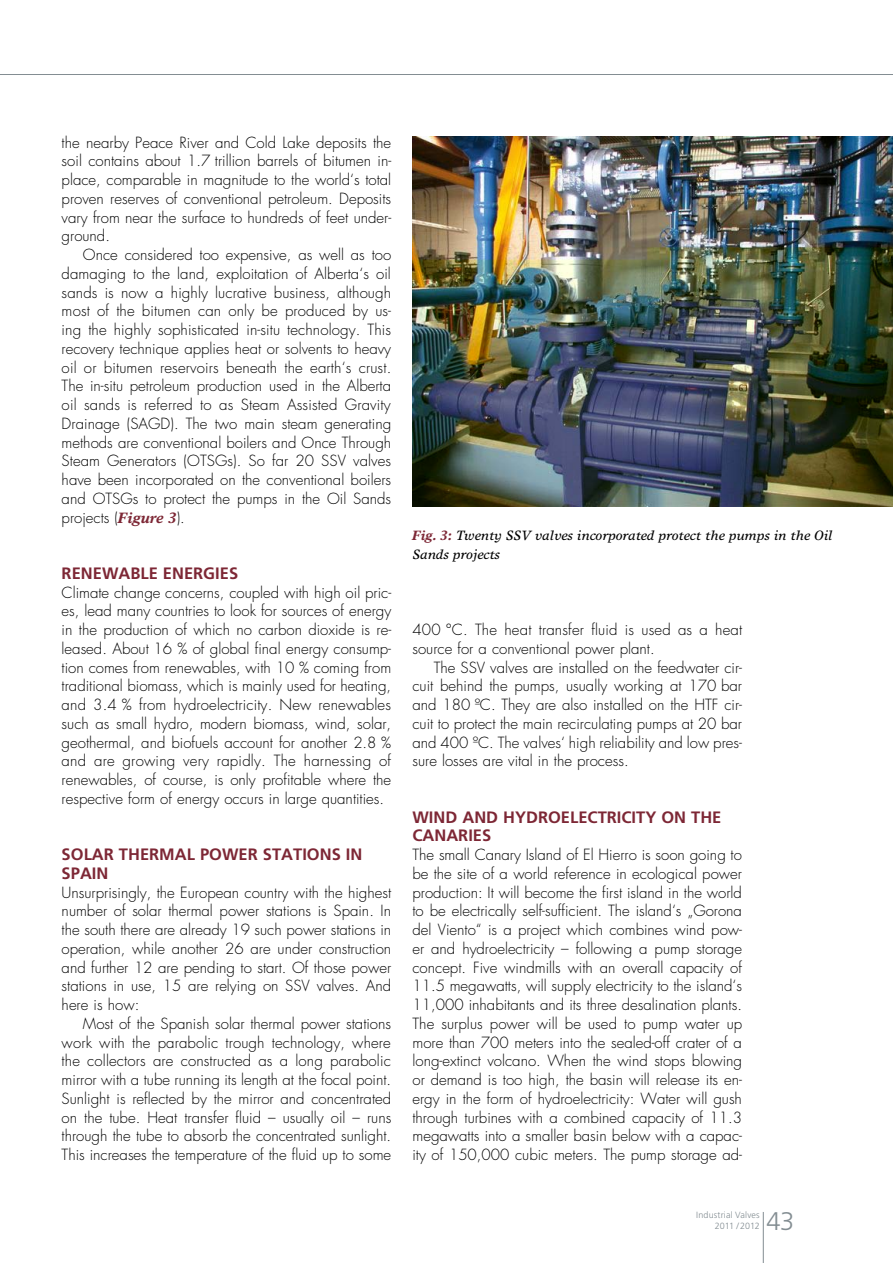
<style>
.page{position:relative;width:893px;height:1263px;background:#fff}
.page>*{position:absolute;margin:0;border:0;box-sizing:border-box;transform-origin:0 0}
.t1{font:300 25.5px "Frutiger";color:#838d92}
.t2{font:700 16.5px/18.8px "Frutiger";color:#7d2735}
.t3{font:300 15px/18.8px "Futura";color:#000;text-align:justify}
.t4{font:italic 13.5px/18.8px "Times Europa";color:#000}
.t5{font:300 9px/10.8px "Frutiger";letter-spacing:.015em;color:#838d92;text-align:right}
.s1{font-family:"Times Europa";font-weight:700;font-style:italic;color:#7d2735}
.s2{font-weight:700;color:#7d2735}
</style>
<div class="page">
<hr style="left:763px;top:1212px;width:1px;height:51px;background:#838d92">
<hr style="left:0;top:74px;width:893px;height:1px;background:#838d92">
<img style="left:412px;top:136px;width:481px;height:371px">
<p class="t3" style="left:62px;top:133px;width:331px">the nearby Peace River and Cold Lake deposits the soil contains about 1.7 trillion barrels of bitumen in&shy;place, comparable in magnitude to the world‘s total proven reserves of conventional petroleum. Deposits vary from near the surface to hundreds of feet under&shy;ground.</p>
<p class="t3" style="left:62px;top:245px;width:331px;text-indent:21px">Once considered too expensive, as well as too damaging to the land, exploitation of Alberta‘s oil sands is now a highly lucrative business, although most of the bitumen can only be produced by us&shy;ing the highly sophisticated in-situ technology. This recovery technique applies heat or solvents to heavy oil or bitumen reservoirs beneath the earth‘s crust.<br>The in-situ petroleum production used in the Alberta oil sands is referred to as Steam Assisted Gravity Drainage (SAGD). The two main steam generating methods are conventional boilers and Once Through Steam Generators (OTSGs). So far 20 SSV valves have been incorporated on the conventional boilers and OTSGs to protect the pumps in the Oil Sands projects (<span class="s1">Figure 3</span>).</p>
<p class="t2" style="left:62px;top:564px;width:178px">RENEWABLE ENERGIES</p>
<p class="t3" style="left:62px;top:583px;width:331px">Climate change concerns, coupled with high oil pric&shy;es, lead many countries to look for sources of energy in the production of which no carbon dioxide is re&shy;leased. About 16 % of global final energy consump&shy;tion comes from renewables, with 10 % coming from traditional biomass, which is mainly used for heating, and 3.4 % from hydroelectricity. New renewables such as small hydro, modern biomass, wind, solar, geothermal, and biofuels account for another 2.8 % and are growing very rapidly. The harnessing of renewables, of course, is only profitable where the respective form of energy occurs in large quantities.</p>
<p class="t2" style="left:62px;top:845px;width:302px">SOLAR THERMAL POWER STATIONS IN<br>SPAIN</p>
<p class="t3" style="left:62px;top:883px;width:331px">Unsurprisingly, the European country with the highest number of solar thermal power stations is Spain. In the south there are already 19 such power stations in operation, while another 26 are under construction and further 12 are pending to start. Of those power stations in use, 15 are relying on SSV valves. And here is how:</p>
<p class="t3" style="left:62px;top:1014px;width:331px;text-indent:21px">Most of the Spanish solar thermal power stations work with the parabolic trough technology, where the collectors are constructed as a long parabolic mirror with a tube running its length at the focal point.<br>Sunlight is reflected by the mirror and concentrated on the tube. Heat transfer fluid – usually oil – runs through the tube to absorb the concentrated sunlight.<br>This increases the temperature of the fluid up to some</p>
<p class="t4" style="left:412px;top:526px;width:421px"><span class="s2">Fig. 3:</span> Twenty SSV valves incorporated protect the pumps in the Oil<br>Sands projects</p>
<p class="t3" style="left:412px;top:620px;width:331px">400 °C. The heat transfer fluid is used as a heat source for a conventional power plant.</p>
<p class="t3" style="left:412px;top:658px;width:331px;text-indent:21px">The SSV valves are installed on the feedwater cir&shy;cuit behind the pumps, usually working at 170 bar and 180 ºC. They are also installed on the HTF cir&shy;cuit to protect the main recirculating pumps at 20 bar and 400 ºC. The valves‘ high reliability and low pres&shy;sure losses are vital in the process.</p>
<p class="t2" style="left:412px;top:807px;width:310px">WIND AND HYDROELECTRICITY ON THE<br>CANARIES</p>
<p class="t3" style="left:412px;top:845px;width:331px">The small Canary Island of El Hierro is soon going to be the site of a world reference in ecological power production: It will become the first island in the world to be electrically self-sufficient. The island‘s „Gorona del Viento“ is a project which combines wind pow&shy;er and hydroelectricity – following a pump storage concept. Five windmills with an overall capacity of 11.5 megawatts, will supply electricity to the island‘s 11,000 inhabitants and its three desalination plants.<br>The surplus power will be used to pump water up more than 700 meters into the sealed-off crater of a long-extinct volcano. When the wind stops blowing or demand is too high, the basin will release its en&shy;ergy in the form of hydroelectricity: Water will gush through turbines with a combined capacity of 11.3 megawatts into a smaller basin below with a capac&shy;ity of 150,000 cubic meters. The pump storage ad-</p>
<p class="t5" style="left:696px;top:1209px;width:65px">Industrial Valves<br>2011 /2012</p>
<h1 class="t1" style="left:766px;top:1206px;width:29px">43</h1>
</div>
